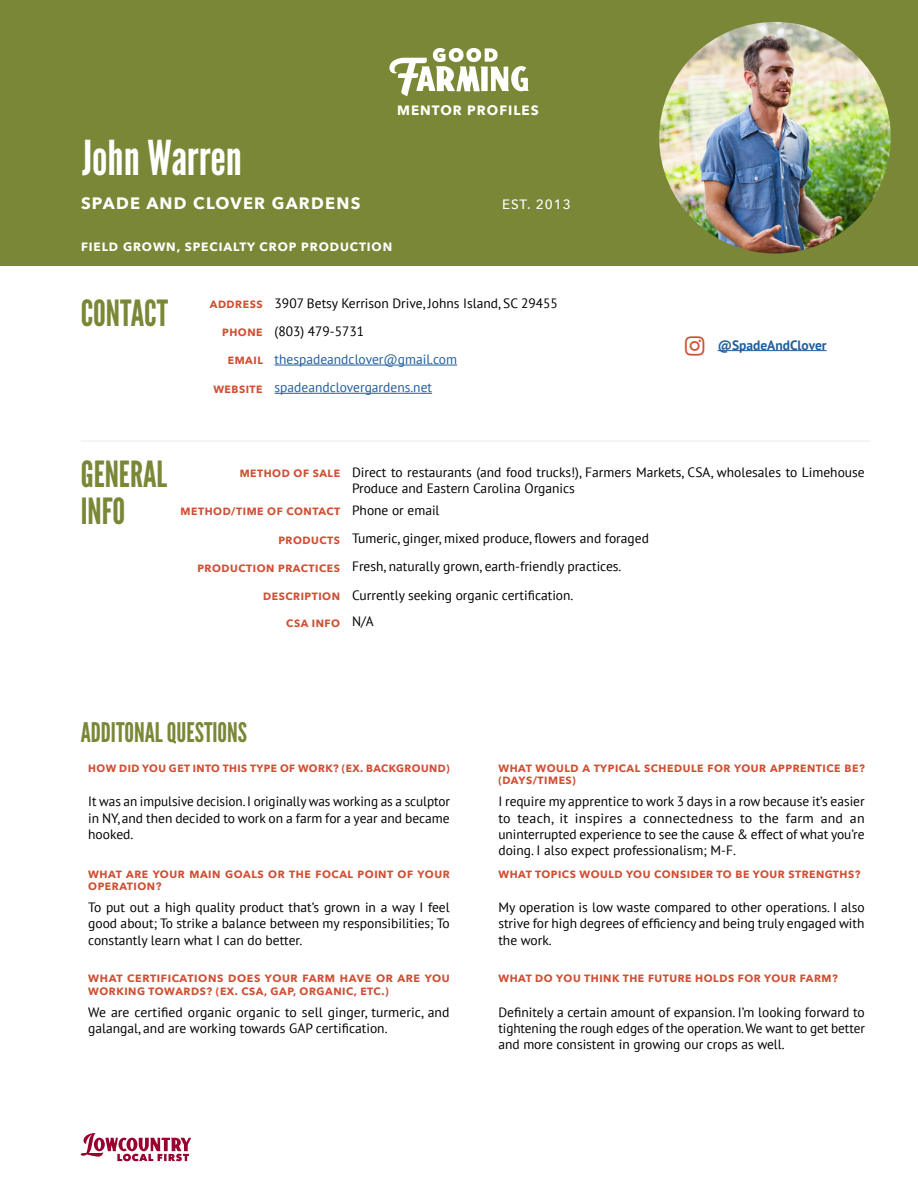
<style>
.page{position:relative;width:918px;height:1188px;background:#fff}
.page>*{position:absolute;margin:0;border:0;box-sizing:border-box;transform-origin:0 0}
.t1{font:48px "League Gothic";color:#fff}
.t2{font:36px/37.5px "League Gothic";color:#798737}
.t3{font:27px "League Gothic";color:#798737}
.t4{font:700 16.5px "Avenir Next";letter-spacing:.075em;color:#fff}
.t5{font:13.5px/16.2px "PT Sans";color:#000;text-align:justify}
.t6{font:13.5px "PT Sans";color:#215e9e}
.t7{font:700 13.5px "PT Sans";color:#215e9e}
.t8{font:700 13.5px "Avenir Next";letter-spacing:.075em;color:#fff}
.t9{font:500 13.5px "Avenir Next";letter-spacing:.075em;color:#fff}
.t10{font:700 12px "Avenir Next";letter-spacing:.075em;color:#fff}
.t11{font:700 10.5px/12.6px "Avenir Next";letter-spacing:.05em;color:#cf4f33}
.s1{font-family:"Avenir Next";font-weight:700;font-size:10.5px;color:#cf4f33}
.s2{font-family:"PT Sans";font-weight:400;font-size:13.5px;color:#000}
</style>
<div class="page">
<div style="left:0;top:0;width:918px;height:265px;background:#798737"></div>
<img style="left:659px;top:22px;width:232px;height:232px;border-radius:116px">
<hr style="left:275px;top:365px;width:182px;height:1px;background:#215e9e">
<hr style="left:275px;top:393px;width:157px;height:1px;background:#215e9e">
<hr style="left:718px;top:350px;width:109px;height:1px;background:#215e9e">
<hr style="left:81px;top:440px;width:790px;height:2px;background:#f1f1f2">
<svg style="left:81px;top:1133px;width:110px;height:28px"></svg>
<svg style="left:389px;top:48px;width:140px;height:48px"></svg>
<h1 class="t1" style="left:82px;top:130px;width:161px">John Warren</h1>
<p class="t8" style="left:397px;top:99px;width:143px">MENTOR PROFILES</p>
<p class="t4" style="left:81px;top:188px;width:281px">SPADE AND CLOVER GARDENS</p>
<p class="t9" style="left:502px;top:193px;width:70px">EST. 2013</p>
<p class="t10" style="left:81px;top:236px;width:313px">FIELD GROWN, SPECIALTY CROP PRODUCTION</p>
<h2 class="t2" style="left:81px;top:295px;width:89px">CONTACT</h2>
<p class="t5" style="left:210px;top:294px;width:350px"><span class="s1">ADDRESS</span> 3907 Betsy Kerrison Drive, Johns Island, SC 29455</p>
<p class="t5" style="left:222px;top:323px;width:144px"><span class="s1">PHONE</span> (803) 479-5731</p>
<p class="t6" style="left:228px;top:351px;width:231px"><span class="s1">EMAIL</span> thespadeandclover@gmail.com</p>
<p class="t6" style="left:213px;top:379px;width:220px"><span class="s1">WEBSITE</span> spadeandclovergardens.net</p>
<p class="t7" style="left:718px;top:336px;width:110px">@SpadeAndClover</p>
<h2 class="t2" style="left:81px;top:456px;width:88px">GENERAL<br>INFO</h2>
<p class="t5" style="left:352px;top:463px;width:514px;text-indent:-112px"><span class="s1">METHOD OF SALE</span> Direct to restaurants (and food trucks!), Farmers Markets, CSA, wholesales to Limehouse<br>Produce and Eastern Carolina Organics</p>
<p class="t11" style="left:181px;top:505px;width:261px">METHOD/TIME OF CONTACT <span class="s2">Phone or email</span></p>
<p class="t5" style="left:278px;top:530px;width:372px"><span class="s1">PRODUCTS</span> Tumeric, ginger, mixed produce, flowers and foraged</p>
<p class="t5" style="left:197px;top:558px;width:426px"><span class="s1">PRODUCTION PRACTICES</span> Fresh, naturally grown, earth-friendly practices.</p>
<p class="t5" style="left:263px;top:587px;width:312px"><span class="s1">DESCRIPTION</span> Currently seeking organic certification.</p>
<p class="t11" style="left:286px;top:617px;width:89px">CSA INFO <span class="s2">N/A</span></p>
<h3 class="t3" style="left:81px;top:716px;width:168px">ADDITONAL QUESTIONS</h3>
<p class="t11" style="left:88px;top:762px;width:363px">HOW DID YOU GET INTO THIS TYPE OF WORK? (EX. BACKGROUND)</p>
<p class="t11" style="left:498px;top:762px;width:368px">WHAT WOULD A TYPICAL SCHEDULE FOR YOUR APPRENTICE BE? (DAYS/TIMES)</p>
<p class="t5" style="left:88px;top:793px;width:363px">It was an impulsive decision. I originally was working as a sculptor in NY, and then decided to work on a farm for a year and became hooked.</p>
<p class="t5" style="left:498px;top:793px;width:368px">I require my apprentice to work 3 days in a row because it’s easier to teach, it inspires a connectedness to the farm and an uninterrupted experience to see the cause &amp; effect of what you’re doing. I also expect professionalism; M-F.</p>
<p class="t11" style="left:88px;top:867px;width:363px">WHAT ARE YOUR MAIN GOALS OR THE FOCAL POINT OF YOUR<br>OPERATION?</p>
<p class="t11" style="left:498px;top:867px;width:364px">WHAT TOPICS WOULD YOU CONSIDER TO BE YOUR STRENGTHS?</p>
<p class="t5" style="left:88px;top:899px;width:363px">To put out a high quality product that’s grown in a way I feel good about; To strike a balance between my responsibilities; To constantly learn what I can do better.</p>
<p class="t5" style="left:498px;top:899px;width:368px">My operation is low waste compared to other operations. I also strive for high degrees of efficiency and being truly engaged with the work.</p>
<p class="t11" style="left:88px;top:972px;width:363px">WHAT CERTIFICATIONS DOES YOUR FARM HAVE OR ARE YOU<br>WORKING TOWARDS? (EX. CSA, GAP, ORGANIC, ETC.)</p>
<p class="t11" style="left:498px;top:972px;width:341px">WHAT DO YOU THINK THE FUTURE HOLDS FOR YOUR FARM?</p>
<p class="t5" style="left:88px;top:1004px;width:363px">We are certified organic organic to sell ginger, turmeric, and galangal, and are working towards GAP certification.</p>
<p class="t5" style="left:498px;top:1004px;width:368px">Definitely a certain amount of expansion. I’m looking forward to tightening the rough edges of the operation. We want to get better and more consistent in growing our crops as well.</p>
</div>
